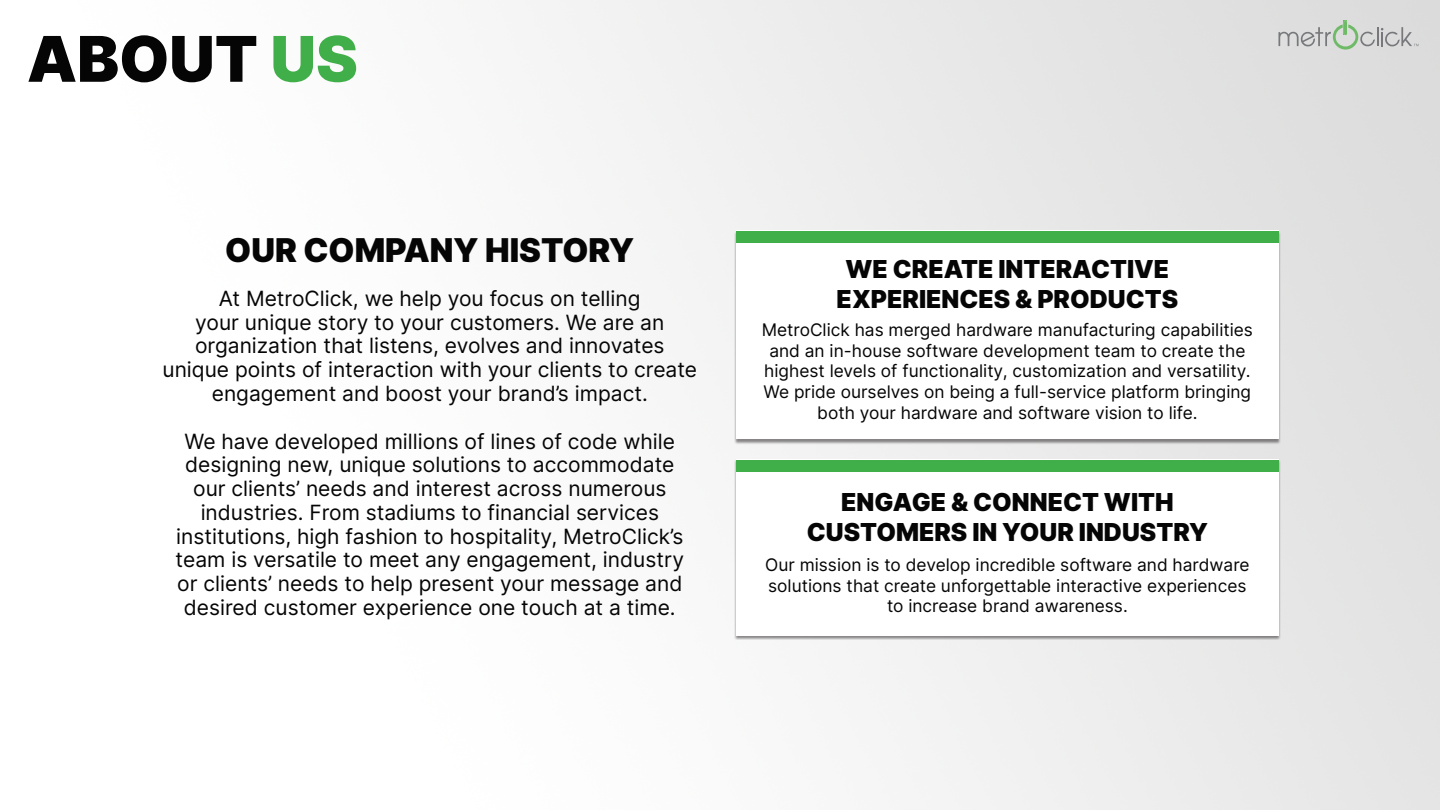
<style>
.page{position:relative;width:1440px;height:810px;background:#fff}
.page>*{position:absolute;margin:0;border:0;box-sizing:border-box;transform-origin:0 0}
.t1{font:900 63px "Inter";color:#050505}
.t2{font:900 32.85px "Inter";color:#050505}
.t3{font:900 24.75px/29.7px "Inter";color:#050505;text-align:center}
.t4{font:21px/23.7px "Inter";color:#050505;text-align:center}
.t5{font:17.25px/20.7px "Inter";color:#050505;text-align:center}
.s1{color:#40ae49}
</style>
<div class="page">
<img style="left:524px;top:0;width:916px;height:810px">
<div style="left:734px;top:460px;width:547px;height:180px;background:#231f20;opacity:.52"></div>
<div style="left:736px;top:459px;width:542px;height:176px;background:#fff"></div>
<div style="left:736px;top:460px;width:542px;height:12px;background:#40ae49"></div>
<hr style="left:1344px;top:21px;width:3px;height:14px;background:#6eba66;border-radius:2px">
<svg style="left:1278px;top:25px;width:140px;height:25px;background:#c6cbc6"></svg>
<div style="left:734px;top:231px;width:547px;height:213px;background:#231f20;opacity:.52"></div>
<div style="left:736px;top:230px;width:542px;height:209px;background:#fff"></div>
<div style="left:736px;top:231px;width:542px;height:12px;background:#40ae49"></div>
<p class="t1" style="left:27px;top:13px;width:332px">ABOUT <span class="s1">US</span></p>
<p class="t2" style="left:225px;top:226px;width:411px">OUR COMPANY HISTORY</p>
<p class="t4" style="left:162px;top:286px;width:536px">At MetroClick, we help you focus on telling<br>your unique story to your customers. We are an organization that listens, evolves and innovates unique points of interaction with your clients to create engagement and boost your brand’s impact.</p>
<p class="t4" style="left:176px;top:429px;width:510px">We have developed millions of lines of code while designing new, unique solutions to accommodate our clients’ needs and interest across numerous industries. From stadiums to financial services institutions, high fashion to hospitality, MetroClick’s team is versatile to meet any engagement, industry or clients’ needs to help present your message and desired customer experience one touch at a time.</p>
<p class="t3" style="left:837px;top:254px;width:343px">WE CREATE INTERACTIVE<br>EXPERIENCES &amp; PRODUCTS</p>
<p class="t5" style="left:762px;top:319px;width:493px">MetroClick has merged hardware manufacturing capabilities and an in-house software development team to create the highest levels of functionality, customization and versatility.<br>We pride ourselves on being a full-service platform bringing both your hardware and software vision to life.</p>
<p class="t3" style="left:807px;top:487px;width:402px">ENGAGE &amp; CONNECT WITH<br>CUSTOMERS IN YOUR INDUSTRY</p>
<p class="t5" style="left:765px;top:554px;width:486px">Our mission is to develop incredible software and hardware solutions that create unforgettable interactive experiences to increase brand awareness.</p>
</div>
